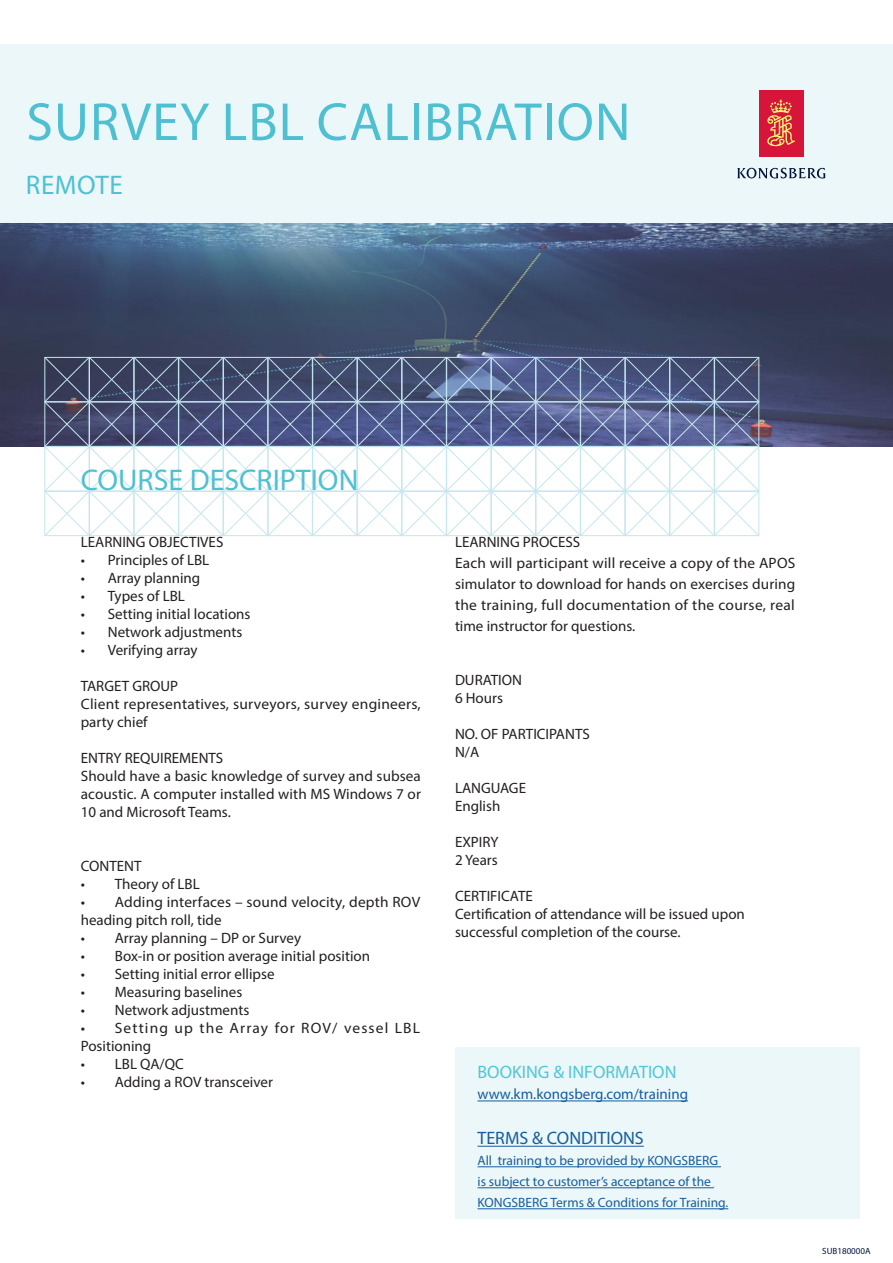
<style>
.page{position:relative;width:893px;height:1263px;background:#fff}
.page>*{position:absolute;margin:0;border:0;box-sizing:border-box;transform-origin:0 0}
.H0_-_Cover{font:54px "Myriad Pro";letter-spacing:.02em;color:#4fc0d2}
.H2_-_Headlines__Norm{font:30px "Myriad Pro";color:#4fc0d2}
.H0_-_Cover-2{font:27px "Myriad Pro";letter-spacing:.02em;color:#4fc0d2}
.H2_-_Headlines__Norm-2{font:18px "Myriad Pro";color:#51c6d8}
.H2_-_Headlines__Norm-3{font:18px "Myriad Pro";color:#175d9e}
.Body{font:15px/18px "Myriad Pro";color:#231f20}
.Body-2{font:15px/18px "Myriad Pro";letter-spacing:.07em;color:#231f20}
.H2_-_Headlines__Norm-4{font:15px "Myriad Pro";color:#175d9e}
.H2_-_Headlines__Norm-5{font:13.5px/21px "Myriad Pro";color:#175d9e}
.Chapter_top{font:9px "Myriad Pro";color:#021438}
</style>
<div class="page">
<img style="left:0;top:223px;width:893px;height:223px">
<svg style="left:44px;top:357px;width:715px;height:179px"></svg>
<div style="left:0;top:45px;width:893px;height:178px;background:#ebf7f9"></div>
<div style="left:759px;top:90px;width:44px;height:66px;background:#d71439"></div>
<svg style="left:767px;top:100px;width:28px;height:46px"></svg>
<svg style="left:737px;top:168px;width:88px;height:11px"></svg>
<div style="left:455px;top:1047px;width:405px;height:172px;background:#ebf7f9"></div>
<hr style="left:477px;top:1100px;width:211px;height:1px;background:#175d9e">
<hr style="left:477px;top:1146px;width:167px;height:1px;background:#175d9e">
<hr style="left:477px;top:1166px;width:244px;height:1px;background:#175d9e">
<hr style="left:477px;top:1187px;width:237px;height:1px;background:#175d9e">
<hr style="left:477px;top:1208px;width:251px;height:1px;background:#175d9e">
<p class="H0_-_Cover" style="left:26px;top:89px;width:606px">SURVEY LBL CALIBRATION</p>
<p class="H0_-_Cover-2" style="left:26px;top:168px;width:98px">REMOTE</p>
<p class="H2_-_Headlines__Norm" style="left:81px;top:462px;width:279px">COURSE DESCRIPTION</p>
<p class="Body" style="left:81px;top:533px;width:144px">LEARNING OBJECTIVES</p>
<p class="Body" style="left:81px;top:551px;width:130px">• Principles of LBL</p>
<p class="Body" style="left:81px;top:569px;width:121px">• Array planning</p>
<p class="Body" style="left:81px;top:587px;width:106px">• Types of LBL</p>
<p class="Body" style="left:81px;top:605px;width:171px">• Setting initial locations</p>
<p class="Body" style="left:81px;top:623px;width:163px">• Network adjustments</p>
<p class="Body" style="left:81px;top:641px;width:118px">• Verifying array</p>
<p class="Body" style="left:81px;top:677px;width:99px">TARGET GROUP</p>
<p class="Body" style="left:81px;top:695px;width:342px">Client representatives, surveyors, survey engineers, party chief</p>
<p class="Body" style="left:81px;top:749px;width:144px">ENTRY REQUIREMENTS</p>
<p class="Body" style="left:81px;top:767px;width:342px;text-align:justify">Should have a basic knowledge of survey and subsea acoustic. A computer installed with MS Windows 7 or 10 and Microsoft Teams.</p>
<p class="Body" style="left:81px;top:857px;width:62px">CONTENT</p>
<p class="Body" style="left:81px;top:875px;width:121px">• Theory of LBL</p>
<p class="Body" style="left:81px;top:893px;width:341px">• Adding interfaces – sound velocity, depth ROV heading pitch roll, tide</p>
<p class="Body" style="left:81px;top:929px;width:222px">• Array planning – DP or Survey</p>
<p class="Body" style="left:81px;top:947px;width:291px">• Box-in or position average initial position</p>
<p class="Body" style="left:81px;top:965px;width:195px">• Setting initial error ellipse</p>
<p class="Body" style="left:81px;top:983px;width:163px">• Measuring baselines</p>
<p class="Body" style="left:81px;top:1001px;width:170px">• Network adjustments</p>
<p class="Body-2" style="left:81px;top:1019px;width:341px">• Setting up the Array for ROV/ vessel LBL<br>Positioning</p>
<p class="Body" style="left:81px;top:1055px;width:104px">• LBL QA/QC</p>
<p class="Body" style="left:81px;top:1073px;width:194px">• Adding a ROV transceiver</p>
<p class="Body" style="left:455px;top:533px;width:127px">LEARNING PROCESS</p>
<p class="Body" style="left:455px;top:552px;width:342px;line-height:21px;text-align:justify">Each will participant will receive a copy of the APOS simulator to download for hands on exercises during the training, full documentation of the course, real time instructor for questions.</p>
<p class="Body" style="left:455px;top:671px;width:69px">DURATION</p>
<p class="Body" style="left:455px;top:689px;width:49px">6 Hours</p>
<p class="Body" style="left:455px;top:725px;width:136px">NO. OF PARTICIPANTS</p>
<p class="Body" style="left:455px;top:743px;width:26px">N/A</p>
<p class="Body" style="left:455px;top:779px;width:73px">LANGUAGE</p>
<p class="Body" style="left:455px;top:797px;width:47px">English</p>
<p class="Body" style="left:455px;top:833px;width:45px">EXPIRY</p>
<p class="Body" style="left:455px;top:851px;width:44px">2 Years</p>
<p class="Body" style="left:455px;top:887px;width:79px">CERTIFICATE</p>
<p class="Body" style="left:455px;top:905px;width:291px">Certification of attendance will be issued upon</p>
<p class="Body" style="left:455px;top:923px;width:227px">successful completion of the course.</p>
<p class="H2_-_Headlines__Norm-2" style="left:477px;top:1061px;width:201px">BOOKING &amp; INFORMATION</p>
<p class="H2_-_Headlines__Norm-4" style="left:477px;top:1085px;width:212px">www.km.kongsberg.com/training</p>
<p class="H2_-_Headlines__Norm-3" style="left:477px;top:1127px;width:168px">TERMS &amp; CONDITIONS</p>
<p class="H2_-_Headlines__Norm-5" style="left:477px;top:1150px;width:252px">All training to be provided by KONGSBERG is subject to customer’s acceptance of the<br>KONGSBERG Terms &amp; Conditions for Training.</p>
<p class="Chapter_top" style="left:822px;top:1245px;width:50px">SUB180000A</p>
</div>
